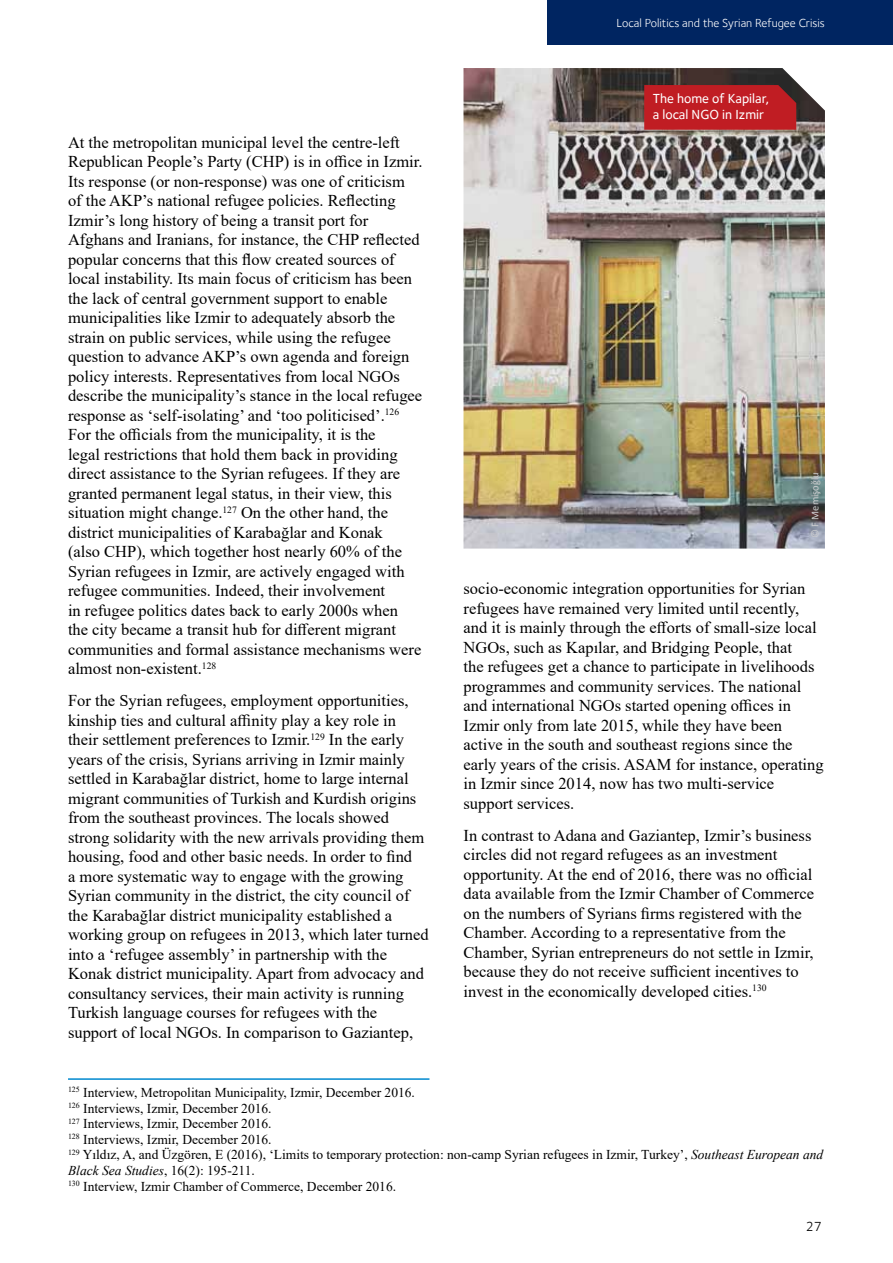
<style>
.page{position:relative;width:893px;height:1263px;background:#fff}
.page>*{position:absolute;margin:0;border:0;box-sizing:border-box;transform-origin:0 0}
.t1{font:16.5px/19.5px "Times New Roman";color:#000}
.t2{font:13.5px/15.6px "Times New Roman";color:#000}
.t3{font:500 13.5px/16.2px "Foundry Sterling";color:#fff}
.t4{font:13.5px "Foundry Sterling";color:#000}
.t5{font:12px "Foundry Sterling";color:#fff}
.t6{font:10.5px "Calibri";color:#cdced0}
.s1{font-style:italic}
</style>
<div class="page">
<div style="left:547px;top:0;width:346px;height:44px;background:#002561"></div>
<hr style="left:68px;top:1078px;width:361px;height:2px;background:#0089cf">
<img style="left:463px;top:68px;width:362px;height:481px">
<div style="left:644px;top:85px;width:152px;height:45px;background:#c01d23"></div>
<p class="t5" style="left:617px;top:16px;width:210px">Local Politics and the Syrian Refugee Crisis</p>
<p class="t1" style="left:68px;top:132px;width:356px">At the metropolitan municipal level the centre-left Republican People’s Party (CHP) is in office in Izmir.<br>Its response (or non-response) was one of criticism of the AKP’s national refugee policies. Reflecting Izmir’s long history of being a transit port for Afghans and Iranians, for instance, the CHP reflected popular concerns that this flow created sources of local instability. Its main focus of criticism has been the lack of central government support to enable municipalities like Izmir to adequately absorb the strain on public services, while using the refugee question to advance AKP’s own agenda and foreign policy interests. Representatives from local NGOs describe the municipality’s stance in the local refugee response as ‘self-isolating’ and ‘too politicised’.<sup>126<br></sup>For the officials from the municipality, it is the<br>legal restrictions that hold them back in providing direct assistance to the Syrian refugees. If they are granted permanent legal status, in their view, this situation might change.<sup>127</sup> On the other hand, the district municipalities of Karabağlar and Konak<br>(also CHP), which together host nearly 60% of the Syrian refugees in Izmir, are actively engaged with refugee communities. Indeed, their involvement<br>in refugee politics dates back to early 2000s when<br>the city became a transit hub for different migrant communities and formal assistance mechanisms were almost non-existent.<sup>128</sup></p>
<p class="t1" style="left:68px;top:690px;width:362px">For the Syrian refugees, employment opportunities, kinship ties and cultural affinity play a key role in their settlement preferences to Izmir.<sup>129</sup> In the early years of the crisis, Syrians arriving in Izmir mainly settled in Karabağlar district, home to large internal migrant communities of Turkish and Kurdish origins from the southeast provinces. The locals showed strong solidarity with the new arrivals providing them housing, food and other basic needs. In order to find<br>a more systematic way to engage with the growing Syrian community in the district, the city council of the Karabağlar district municipality established a working group on refugees in 2013, which later turned into a ‘refugee assembly’ in partnership with the Konak district municipality. Apart from advocacy and consultancy services, their main activity is running Turkish language courses for refugees with the support of local NGOs. In comparison to Gaziantep,</p>
<p class="t3" style="left:653px;top:91px;width:118px">The home of Kapilar, a local NGO in Izmir</p>
<p class="t6" style="left:808px;top:538px;width:67px;rotate:-90deg">© F Memişoğlu</p>
<p class="t1" style="left:463px;top:578px;width:362px">socio-economic integration opportunities for Syrian refugees have remained very limited until recently, and it is mainly through the efforts of small-size local NGOs, such as Kapılar, and Bridging People, that<br>the refugees get a chance to participate in livelihoods programmes and community services. The national and international NGOs started opening offices in Izmir only from late 2015, while they have been active in the south and southeast regions since the early years of the crisis. ASAM for instance, operating in Izmir since 2014, now has two multi-service support services.</p>
<p class="t1" style="left:463px;top:825px;width:352px">In contrast to Adana and Gaziantep, Izmir’s business circles did not regard refugees as an investment opportunity. At the end of 2016, there was no official data available from the Izmir Chamber of Commerce on the numbers of Syrians firms registered with the Chamber. According to a representative from the Chamber, Syrian entrepreneurs do not settle in Izmir, because they do not receive sufficient incentives to invest in the economically developed cities.<sup>130</sup></p>
<p class="t2" style="left:68px;top:1084px;width:757px"><sup>125</sup> Interview, Metropolitan Municipality, Izmir, December 2016.<br><sup>126</sup> Interviews, Izmir, December 2016.<br><sup>127</sup> Interviews, Izmir, December 2016.<br><sup>128</sup> Interviews, Izmir, December 2016.<br><sup>129</sup> Yıldız, A, and Üzgören, E (2016), ‘Limits to temporary protection: non-camp Syrian refugees in Izmir, Turkey’, <span class="s1">Southeast European and Black Sea Studies</span>, 16(2): 195-211.<br><sup>130</sup> Interview, Izmir Chamber of Commerce, December 2016.</p>
<p class="t4" style="left:806px;top:1218px;width:18px">27</p>
</div>
